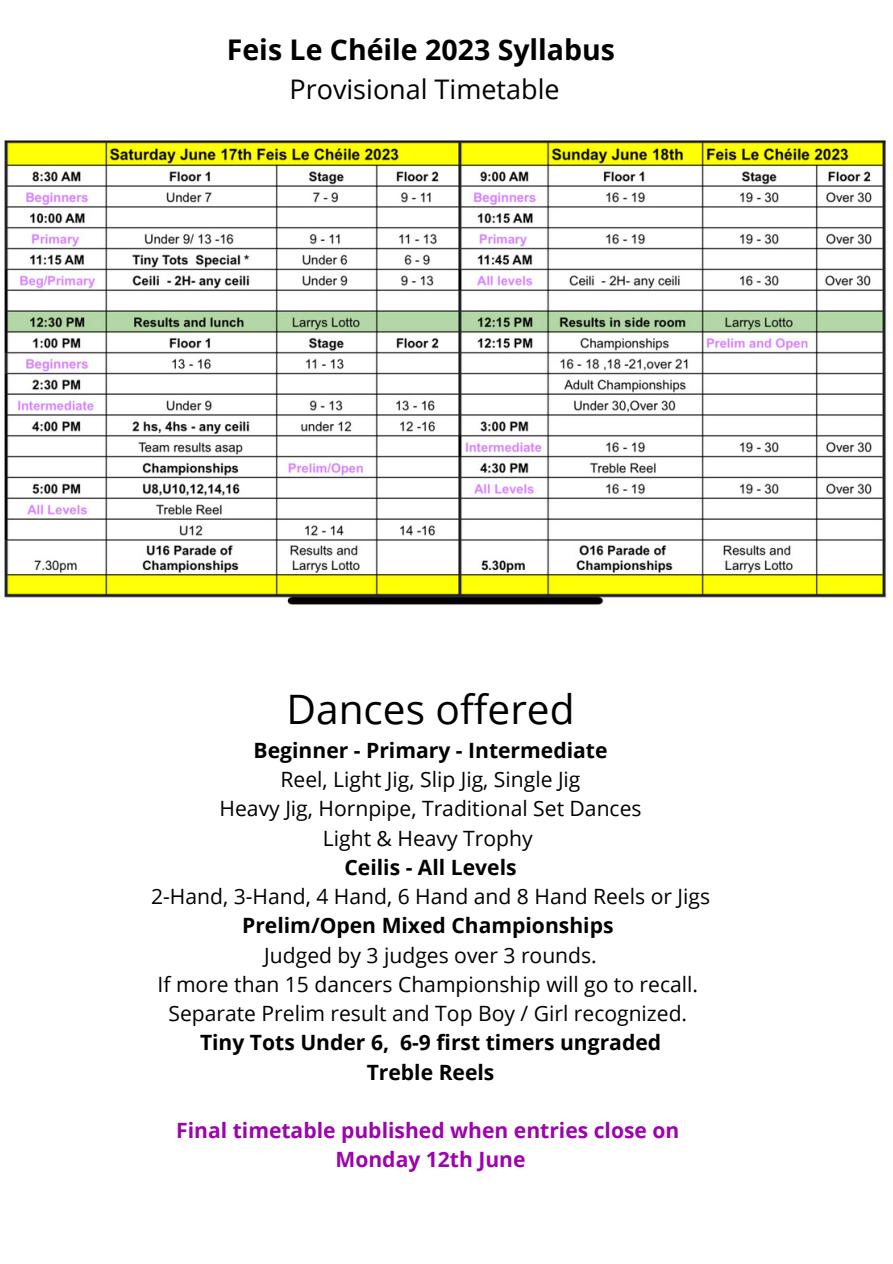
<style>
.page{position:relative;width:893px;height:1264px;background:#fff}
.page>*{position:absolute;margin:0;border:0;box-sizing:border-box;transform-origin:0 0}
.t1{font:40.65px "Open Sans";color:#000}
.t2{font:700 28.5px "Open Sans";color:#000}
.t3{font:27px "Open Sans";color:#000}
.t4{font:21.15px "Open Sans";color:#000}
.t5{font:700 21.15px "Open Sans";color:#000}
.t6{font:700 21.15px "Open Sans";color:#9c04ac}
</style>
<div class="page">
<img style="left:4px;top:140px;width:883px;height:465px">
<p class="t2" style="left:227px;top:29px;width:389px">Feis Le Chéile 2023 Syllabus</p>
<p class="t3" style="left:289px;top:70px;width:272px">Provisional Timetable</p>
<p class="t1" style="left:286px;top:681px;width:289px">Dances offered</p>
<p class="t5" style="left:254px;top:735px;width:355px">Beginner - Primary - Intermediate</p>
<p class="t4" style="left:280px;top:764px;width:301px">Reel, Light Jig, Slip Jig, Single Jig</p>
<p class="t4" style="left:219px;top:794px;width:423px">Heavy Jig, Hornpipe, Traditional Set Dances</p>
<p class="t4" style="left:323px;top:823px;width:211px">Light &amp; Heavy Trophy</p>
<p class="t5" style="left:344px;top:852px;width:173px">Ceilis - All Levels</p>
<p class="t4" style="left:151px;top:881px;width:560px">2-Hand, 3-Hand, 4 Hand, 6 Hand and 8 Hand Reels or Jigs</p>
<p class="t5" style="left:242px;top:910px;width:373px">Prelim/Open Mixed Championships</p>
<p class="t4" style="left:264px;top:940px;width:334px">Judged by 3 judges over 3 rounds.</p>
<p class="t4" style="left:157px;top:969px;width:542px">If more than 15 dancers Championship will go to recall.</p>
<p class="t4" style="left:168px;top:998px;width:520px">Separate Prelim result and Top Boy / Girl recognized.</p>
<p class="t5" style="left:200px;top:1027px;width:462px">Tiny Tots Under 6, 6-9 first timers ungraded</p>
<p class="t5" style="left:366px;top:1057px;width:129px">Treble Reels</p>
<p class="t6" style="left:176px;top:1115px;width:504px">Final timetable published when entries close on</p>
<p class="t6" style="left:335px;top:1144px;width:191px">Monday 12th June</p>
</div>
